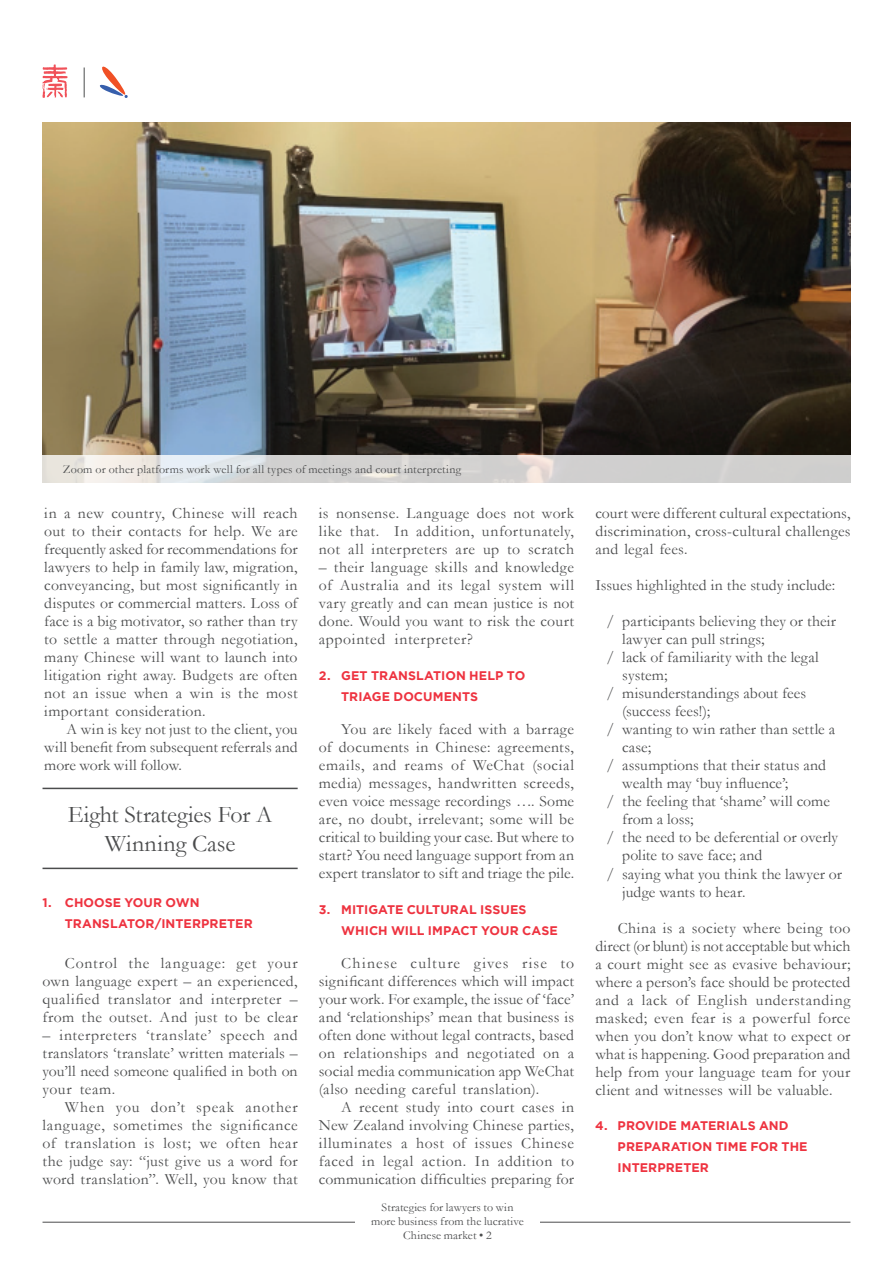
<style>
.page{position:relative;width:893px;height:1263px;background:#fff}
.page>*{position:absolute;margin:0;border:0;box-sizing:border-box;transform-origin:0 0}
.t1{font:24px/28.5px "Garamond";letter-spacing:-.005em;color:#4b4c4d;text-align:center}
.t2{font:15.75px/18px "Garamond";letter-spacing:.015em;color:#4b4c4d;text-align:justify}
.t3{font:700 12.45px/21px "Gotham";letter-spacing:.005em;color:#ee3340}
.t4{font:12px/14.2px "Garamond";letter-spacing:.01em;color:#4b4c4d;text-align:center}
</style>
<div class="page">
<img style="left:43px;top:122px;width:807px;height:334px">
<svg style="left:42px;top:456px;width:809px;height:27px;background:#d8d7d6"></svg>
<hr style="left:43px;top:1222px;width:807px;height:1px;background:#4b4c4d">
<div style="left:355px;top:1182px;width:185px;height:66px;background:#fff"></div>
<svg style="left:43px;top:65px;width:25px;height:33px"></svg>
<svg style="left:99px;top:67px;width:29px;height:31px"></svg>
<svg style="left:84px;top:68px;width:1px;height:29px"></svg>
<hr style="left:43px;top:788px;width:255px;height:1px;background:#4b4c4d">
<hr style="left:43px;top:868px;width:255px;height:1px;background:#4b4c4d">
<p class="t4" style="left:63px;top:464px;width:400px">Zoom or other platforms work well for all types of meetings and court interpreting</p>
<p class="t2" style="left:44px;top:506px;width:255px">in a new country, Chinese will reach out to their contacts for help. We are frequently asked for recommendations for lawyers to help in family law, migration, conveyancing, but most significantly in disputes or commercial matters. Loss of face is a big motivator, so rather than try to settle a matter through negotiation, many Chinese will want to launch into litigation right away. Budgets are often not an issue when a win is the most important consideration.</p>
<p class="t2" style="left:44px;top:722px;width:255px;text-indent:22px">A win is key not just to the client, you will benefit from subsequent referrals and more work will follow.</p>
<h1 class="t1" style="left:68px;top:803px;width:206px">Eight Strategies For A<br>Winning Case</h1>
<p class="t3" style="left:65px;top:893px;width:189px;text-indent:-22px">1. CHOOSE YOUR OWN<br>TRANSLATOR/INTERPRETER</p>
<p class="t2" style="left:43px;top:956px;width:257px;text-indent:22px">Control the language: get your own language expert – an experienced, qualified translator and interpreter – from the outset. And just to be clear</p>
<p class="t2" style="left:43px;top:1028px;width:257px">– interpreters ‘translate’ speech and translators ‘translate’ written materials – you’ll need someone qualified in both on your team.</p>
<p class="t2" style="left:43px;top:1100px;width:257px;text-indent:22px">When you don’t speak another language, sometimes the significance of translation is lost; we often hear the judge say: “just give us a word for word translation”. Well, you know that</p>
<p class="t2" style="left:319px;top:506px;width:257px">is nonsense. Language does not work like that. In addition, unfortunately, not all interpreters are up to scratch</p>
<p class="t2" style="left:319px;top:560px;width:257px">– their language skills and knowledge of Australia and its legal system will vary greatly and can mean justice is not done. Would you want to risk the court appointed interpreter?</p>
<p class="t3" style="left:341px;top:665px;width:186px;text-indent:-22px">2. GET TRANSLATION HELP TO<br>TRIAGE DOCUMENTS</p>
<p class="t2" style="left:319px;top:722px;width:257px;text-indent:22px">You are likely faced with a barrage of documents in Chinese: agreements, emails, and reams of WeChat (social media) messages, handwritten screeds, even voice message recordings …. Some are, no doubt, irrelevant; some will be critical to building your case. But where to start? You need language support from an expert translator to sift and triage the pile.</p>
<p class="t3" style="left:341px;top:899px;width:218px;text-indent:-22px">3. MITIGATE CULTURAL ISSUES<br>WHICH WILL IMPACT YOUR CASE</p>
<p class="t2" style="left:319px;top:956px;width:257px;text-indent:22px">Chinese culture gives rise to significant differences which will impact your work. For example, the issue of ‘face’ and ‘relationships’ mean that business is often done without legal contracts, based on relationships and negotiated on a social media communication app WeChat (also needing careful translation).</p>
<p class="t2" style="left:319px;top:1100px;width:257px;text-indent:22px">A recent study into court cases in New Zealand involving Chinese parties, illuminates a host of issues Chinese faced in legal action. In addition to communication difficulties preparing for</p>
<p class="t4" style="left:371px;top:1201px;width:154px">Strategies for lawyers to win more business from the lucrative<br>Chinese market • 2</p>
<p class="t2" style="left:595px;top:506px;width:257px">court were different cultural expectations, discrimination, cross-cultural challenges and legal fees.</p>
<p class="t2" style="left:595px;top:578px;width:241px">Issues highlighted in the study include:</p>
<p class="t2" style="left:606px;top:614px;width:231px">/ participants believing they or their</p>
<p class="t2" style="left:622px;top:632px;width:144px">lawyer can pull strings;</p>
<p class="t2" style="left:606px;top:650px;width:214px">/ lack of familiarity with the legal</p>
<p class="t2" style="left:622px;top:668px;width:47px">system;</p>
<p class="t2" style="left:606px;top:686px;width:201px">/ misunderstandings about fees</p>
<p class="t2" style="left:622px;top:704px;width:90px">(success fees!);</p>
<p class="t2" style="left:606px;top:722px;width:230px">/ wanting to win rather than settle a</p>
<p class="t2" style="left:622px;top:740px;width:31px">case;</p>
<p class="t2" style="left:606px;top:758px;width:221px">/ assumptions that their status and</p>
<p class="t2" style="left:622px;top:774px;width:168px">wealth may ‘buy influence’;</p>
<p class="t2" style="left:606px;top:794px;width:225px">/ the feeling that ‘shame’ will come</p>
<p class="t2" style="left:622px;top:812px;width:73px">from a loss;</p>
<p class="t2" style="left:606px;top:830px;width:233px">/ the need to be deferential or overly</p>
<p class="t2" style="left:622px;top:848px;width:142px">polite to save face; and</p>
<p class="t2" style="left:606px;top:866px;width:237px">/ saying what you think the lawyer or</p>
<p class="t2" style="left:622px;top:884px;width:125px">judge wants to hear.</p>
<p class="t2" style="left:595px;top:920px;width:257px;text-indent:22px">China is a society where being too direct (or blunt) is not acceptable but which a court might see as evasive behaviour; where a person’s face should be protected and a lack of English understanding masked; even fear is a powerful force when you don’t know what to expect or what is happening. Good preparation and help from your language team for your client and witnesses will be valuable.</p>
<p class="t3" style="left:618px;top:1115px;width:191px;text-indent:-22px">4. PROVIDE MATERIALS AND<br>PREPARATION TIME FOR THE<br>INTERPRETER</p>
</div>
